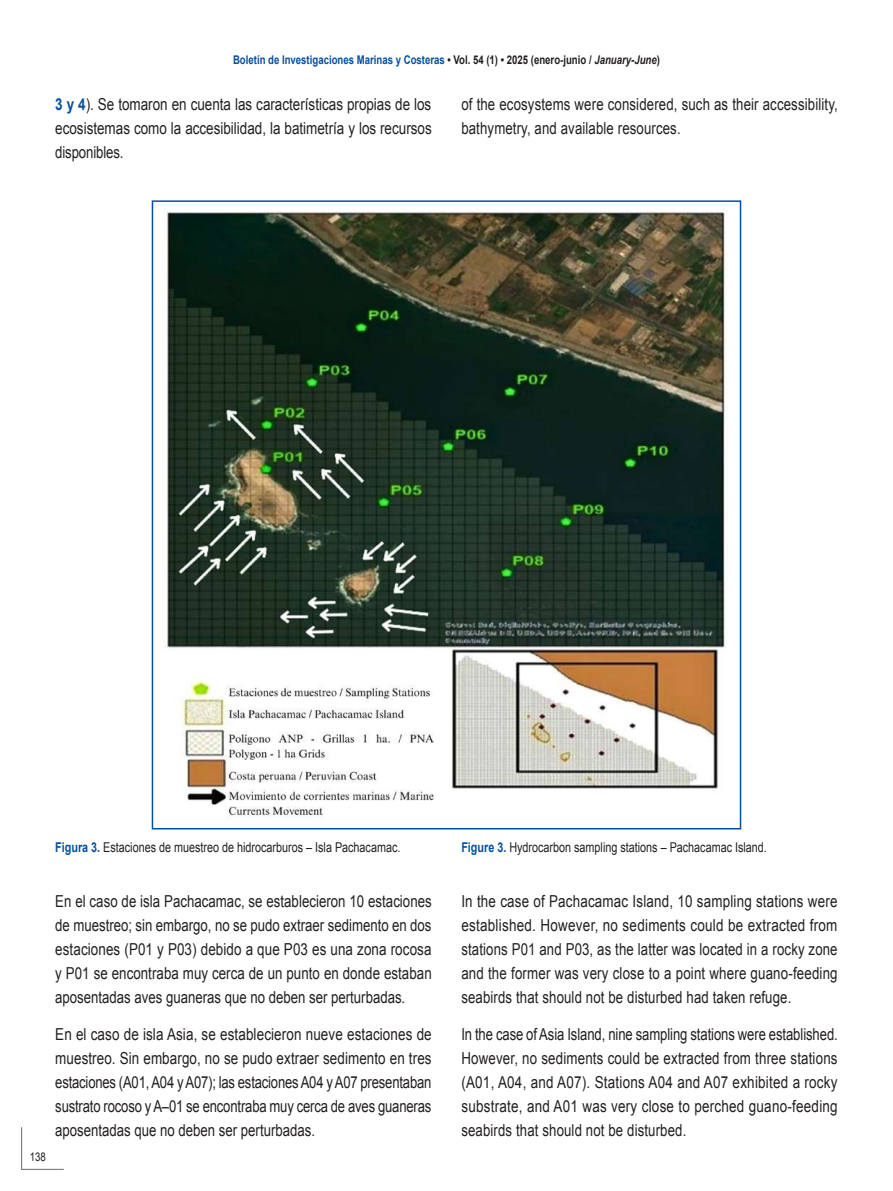
<style>
.page{position:relative;width:893px;height:1191px;background:#fff}
.page>*{position:absolute;margin:0;border:0;box-sizing:border-box;transform-origin:0 0}
.t1{font:16.5px/24px "Arial";letter-spacing:.01em;color:#231f20;text-align:justify;scale:.82 1}
.t2{font:16.5px/24px "Arial";letter-spacing:.01em;color:#231f20;text-align:justify;scale:.8 1}
.t3{font:16.5px/24px "Arial";letter-spacing:.01em;color:#231f20;text-align:justify;scale:.81 1}
.t4{font:16.5px/24px "Arial";letter-spacing:.01em;color:#231f20;text-align:justify;scale:.79 1}
.t5{font:13.5px "Arial";color:#231f20;scale:.8 1}
.t6{font:700 12px "Arial";color:#05519e;scale:.8 1}
.t7{font:12px "Arial";color:#231f20;scale:.8 1}
.s1{color:#231f20}
.s2{font-style:italic;color:#231f20}
.s3{font-weight:700;color:#05519e}
</style>
<div class="page">
<svg style="left:21px;top:1127px;width:43px;height:43px"></svg>
<img style="left:163px;top:211px;width:563px;height:607px">
<p class="t6" style="left:233px;top:52px;width:535px">Boletín de Investigaciones Marinas y Costeras <span class="s1">• Vol. 54 (1) • 2025 (enero-junio /</span> <span class="s2">January-June</span><span class="s1">)</span></p>
<p class="t1" style="left:55px;top:92px;width:461px"><span class="s3">3 y 4</span>). Se tomaron en cuenta las características propias de los ecosistemas como la accesibilidad, la batimetría y los recursos disponibles.</p>
<p class="t2" style="left:461px;top:92px;width:472px">of the ecosystems were considered, such as their accessibility, bathymetry, and available resources.</p>
<p class="t5" style="left:55px;top:838px;width:433px"><span class="s3">Figura 3.</span> Estaciones de muestreo de hidrocarburos – Isla Pachacamac.</p>
<p class="t5" style="left:461px;top:838px;width:383px"><span class="s3">Figure 3.</span> Hydrocarbon sampling stations – Pachacamac Island.</p>
<p class="t7" style="left:30px;top:1149px;width:22px">138</p>
<p class="t2" style="left:55px;top:889px;width:472px">En el caso de isla Pachacamac, se establecieron 10 estaciones de muestreo; sin embargo, no se pudo extraer sedimento en dos estaciones (P01 y P03) debido a que P03 es una zona rocosa y P01 se encontraba muy cerca de un punto en donde estaban aposentadas aves guaneras que no deben ser perturbadas.</p>
<p class="t1" style="left:55px;top:1022px;width:461px">En el caso de isla Asia, se establecieron nueve estaciones de muestreo. Sin embargo, no se pudo extraer sedimento en tres estaciones (A01, A04 y A07); las estaciones A04 y A07 presentaban sustrato rocoso y A–01 se encontraba muy cerca de aves guaneras aposentadas que no deben ser perturbadas.</p>
<p class="t3" style="left:461px;top:889px;width:466px">In the case of Pachacamac Island, 10 sampling stations were established. However, no sediments could be extracted from stations P01 and P03, as the latter was located in a rocky zone and the former was very close to a point where guano-feeding seabirds that should not be disturbed had taken refuge.</p>
<p class="t4" style="left:461px;top:1022px;width:478px">In the case of Asia Island, nine sampling stations were established.<br>However, no sediments could be extracted from three stations (A01, A04, and A07). Stations A04 and A07 exhibited a rocky substrate, and A01 was very close to perched guano-feeding seabirds that should not be disturbed.</p>
</div>
